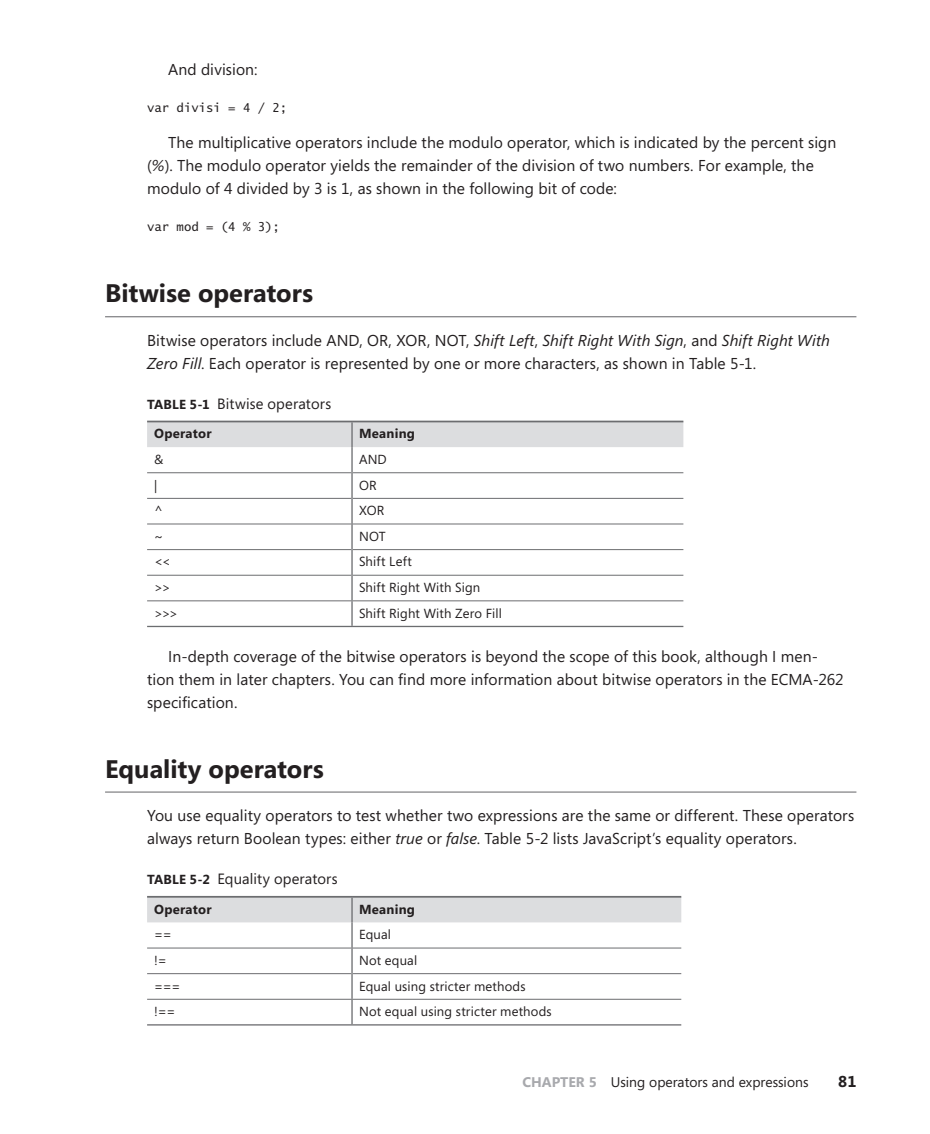
<style>
.page{position:relative;width:930px;height:1134px;background:#fff}
.page>*{position:absolute;margin:0;border:0;box-sizing:border-box;transform-origin:0 0}
.Heading_1_h1{font:700 25.38px "Segoe";color:#231f20}
.Normal__unindented{font:15.75px/22.8px "Segoe";letter-spacing:.005em;color:#231f20}
.Running_Header_recto{font:700 15.75px "Segoe";color:#231f20}
.Table_Num-Title{font:14.88px "Segoe";letter-spacing:.01em;color:#231f20}
.Running_Header_recto-2{font:14px "Segoe";color:#231f20}
.Running_Header_recto-3{font:700 14px "Segoe";color:#a8a9ad}
.Table_Text{font:13.12px "Segoe";letter-spacing:.01em;color:#231f20}
.Table_Head{font:700 13.12px "Segoe";letter-spacing:.02em;color:#231f20}
.Code_Block{font:12.25px "Lucida Sans Typewriter Std";color:#231f20}
.s1{font-style:italic}
.s2{font-weight:700;font-size:13.12px}
.s3{font-weight:700;color:#a8a9ad}
</style>
<div class="page">
<hr style="left:105px;top:316px;width:751px;height:1px;background:#636366">
<hr style="left:105px;top:792px;width:751px;height:1px;background:#636366">
<svg style="left:147px;top:422px;width:536px;height:204px"></svg>
<hr style="left:147px;top:626px;width:205px;height:1px;background:#6c6d70">
<hr style="left:352px;top:626px;width:331px;height:1px;background:#6c6d70">
<hr style="left:147px;top:421px;width:205px;height:1px;background:#6c6d70">
<hr style="left:352px;top:421px;width:331px;height:1px;background:#6c6d70">
<svg style="left:147px;top:898px;width:534px;height:126px"></svg>
<hr style="left:147px;top:1024px;width:205px;height:2px;background:#6c6d70">
<hr style="left:352px;top:1024px;width:329px;height:2px;background:#6c6d70">
<hr style="left:147px;top:896px;width:205px;height:2px;background:#6c6d70">
<hr style="left:352px;top:896px;width:329px;height:2px;background:#6c6d70">
<p class="Normal__unindented" style="left:168px;top:57px;width:91px">And division:</p>
<p class="Code_Block" style="left:147px;top:100px;width:142px">var divisi = 4 / 2;</p>
<p class="Normal__unindented" style="left:147px;top:131px;width:690px;text-indent:21px">The multiplicative operators include the modulo operator, which is indicated by the percent sign (<span class="s1">%</span>). The modulo operator yields the remainder of the division of two numbers. For example, the modulo of 4 divided by 3 is 1, as shown in the following bit of code:</p>
<p class="Code_Block" style="left:147px;top:219px;width:134px">var mod = (4 % 3);</p>
<p class="Heading_1_h1" style="left:105px;top:275px;width:210px">Bitwise operators</p>
<p class="Normal__unindented" style="left:147px;top:329px;width:684px">Bitwise operators include AND, OR, XOR, NOT, <span class="s1">Shift Left</span>, <span class="s1">Shift Right With Sign</span>, and <span class="s1">Shift Right With<br>Zero Fill</span>. Each operator is represented by one or more characters, as shown in Table 5-1.</p>
<p class="Table_Num-Title" style="left:147px;top:394px;width:185px"><span class="s2">TABLE 5-1</span> Bitwise operators</p>
<p class="Table_Head" style="left:154px;top:424px;width:59px">Operator</p>
<p class="Table_Head" style="left:359px;top:424px;width:57px">Meaning</p>
<p class="Table_Text" style="left:154px;top:450px;width:11px">&amp;</p>
<p class="Table_Text" style="left:359px;top:450px;width:29px">AND</p>
<p class="Table_Text" style="left:154px;top:476px;width:5px">|</p>
<p class="Table_Text" style="left:359px;top:476px;width:19px">OR</p>
<p class="Table_Text" style="left:154px;top:502px;width:10px">^</p>
<p class="Table_Text" style="left:359px;top:502px;width:27px">XOR</p>
<p class="Table_Text" style="left:154px;top:527px;width:10px">~</p>
<p class="Table_Text" style="left:359px;top:527px;width:28px">NOT</p>
<p class="Table_Text" style="left:154px;top:553px;width:18px">&lt;&lt;</p>
<p class="Table_Text" style="left:359px;top:553px;width:54px">Shift Left</p>
<p class="Table_Text" style="left:154px;top:578px;width:18px">&gt;&gt;</p>
<p class="Table_Text" style="left:359px;top:578px;width:123px">Shift Right With Sign</p>
<p class="Table_Text" style="left:154px;top:604px;width:26px">&gt;&gt;&gt;</p>
<p class="Table_Text" style="left:359px;top:604px;width:144px">Shift Right With Zero Fill</p>
<p class="Normal__unindented" style="left:147px;top:645px;width:698px;text-indent:21px">In-depth coverage of the bitwise operators is beyond the scope of this book, although I men&shy;tion them in later chapters. You can find more information about bitwise operators in the ECMA-262 specification.</p>
<p class="Heading_1_h1" style="left:105px;top:751px;width:220px">Equality operators</p>
<p class="Normal__unindented" style="left:147px;top:804px;width:708px">You use equality operators to test whether two expressions are the same or different. These operators always return Boolean types: either <span class="s1">true</span> or <span class="s1">false</span>. Table 5-2 lists JavaScript’s equality operators.</p>
<p class="Table_Num-Title" style="left:147px;top:869px;width:192px"><span class="s2">TABLE 5-2</span> Equality operators</p>
<p class="Table_Head" style="left:154px;top:900px;width:59px">Operator</p>
<p class="Table_Head" style="left:359px;top:900px;width:57px">Meaning</p>
<p class="Table_Text" style="left:154px;top:926px;width:19px">==</p>
<p class="Table_Text" style="left:359px;top:926px;width:34px">Equal</p>
<p class="Table_Text" style="left:154px;top:951px;width:14px">!=</p>
<p class="Table_Text" style="left:359px;top:951px;width:60px">Not equal</p>
<p class="Table_Text" style="left:154px;top:977px;width:28px">===</p>
<p class="Table_Text" style="left:359px;top:977px;width:168px">Equal using stricter methods</p>
<p class="Table_Text" style="left:154px;top:1003px;width:23px">!==</p>
<p class="Table_Text" style="left:359px;top:1003px;width:194px">Not equal using stricter methods</p>
<p class="Running_Header_recto-3" style="left:522px;top:1072px;width:19px">Chapter</p>
<p class="Running_Header_recto-2" style="left:588px;top:1073px;width:221px"><span class="s3">5</span> Using operators and expressions</p>
<p class="Running_Header_recto" style="left:838px;top:1071px;width:20px">81</p>
</div>
